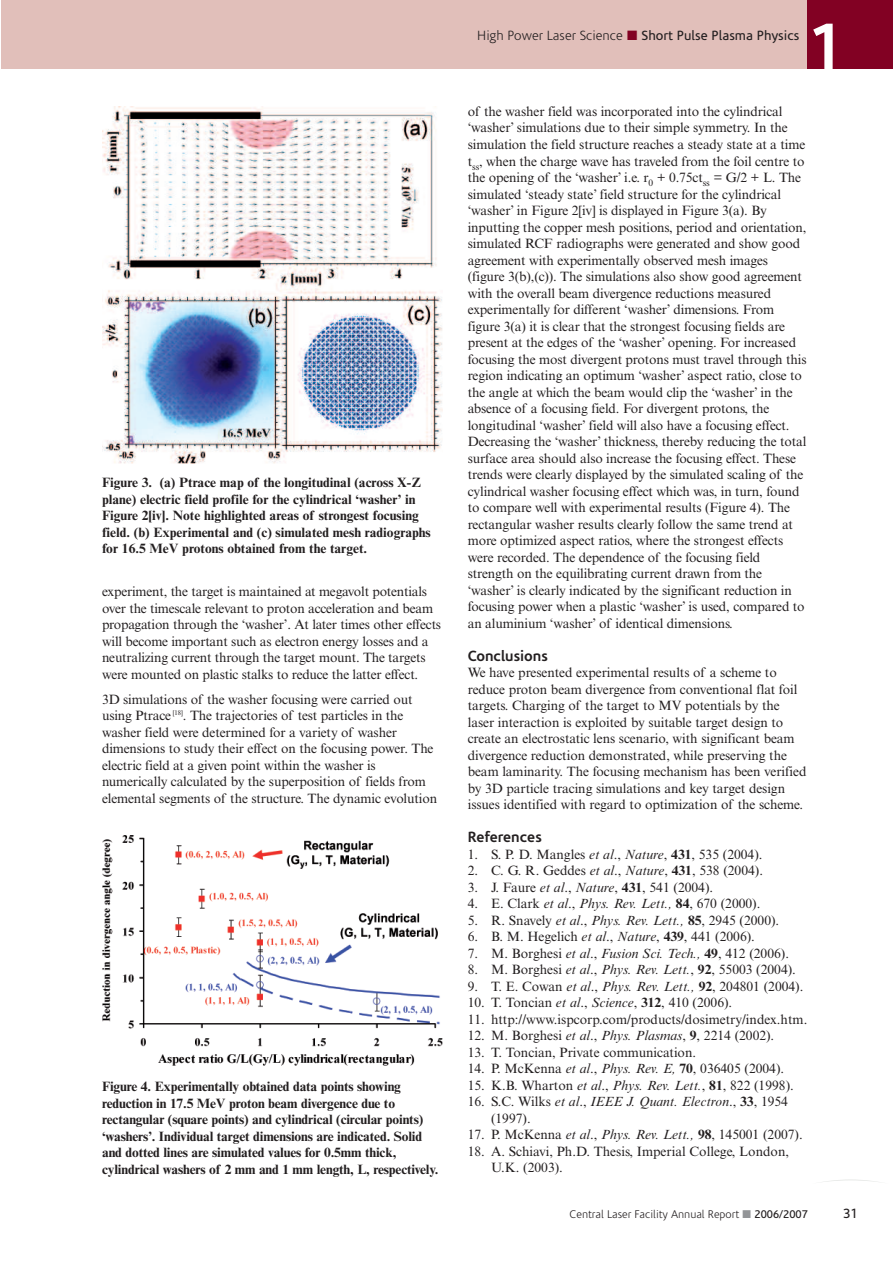
<style>
.page{position:relative;width:893px;height:1263px;background:#fff}
.page>*{position:absolute;margin:0;border:0;box-sizing:border-box;transform-origin:0 0}
.t1{font:700 66px "Corisande";color:#fff}
.t2{font:700 15px "Corisande";color:#231f20}
.t3{font:13.5px/16.5px "Times NRMT";letter-spacing:-.01em;color:#231f20}
.t4{font:700 13.5px/16.5px "Times NRMT";letter-spacing:-.01em;color:#231f20}
.t5{font:13.5px "Corisande";color:#231f20}
.t6{font:300 11.25px "Corisande";color:#231f20}
.s1{font-weight:300}
.s2{color:#820123}
.s3{font-style:italic}
.s4{font-weight:700}
.s5{color:#939598}
.s6{font-weight:400}
</style>
<div class="page">
<div style="left:2px;top:0;width:806px;height:68px;background:#e1bfba"></div>
<div style="left:808px;top:0;width:85px;height:68px;background:#820123"></div>
<svg style="left:824px;top:1179px;width:53px;height:3px"></svg>
<img style="left:102px;top:106px;width:340px;height:358px">
<img style="left:102px;top:835px;width:340px;height:231px">
<p class="t4" style="left:102px;top:476px;width:330px">Figure 3. (a) Ptrace map of the longitudinal (across X-Z plane) electric field profile for the cylindrical ‘washer’ in Figure 2[iv]. Note highlighted areas of strongest focusing field. (b) Experimental and (c) simulated mesh radiographs for 16.5 MeV protons obtained from the target.</p>
<p class="t3" style="left:102px;top:585px;width:341px">experiment, the target is maintained at megavolt potentials over the timescale relevant to proton acceleration and beam propagation through the ‘washer’. At later times other effects will become important such as electron energy losses and a neutralizing current through the target mount. The targets were mounted on plastic stalks to reduce the latter effect.</p>
<p class="t3" style="left:102px;top:692px;width:337px">3D simulations of the washer focusing were carried out using Ptrace <sup>[18]</sup>. The trajectories of test particles in the washer field were determined for a variety of washer dimensions to study their effect on the focusing power. The electric field at a given point within the washer is numerically calculated by the superposition of fields from elemental segments of the structure. The dynamic evolution</p>
<p class="t4" style="left:102px;top:1080px;width:338px">Figure 4. Experimentally obtained data points showing reduction in 17.5 MeV proton beam divergence due to rectangular (square points) and cylindrical (circular points) ‘washers’. Individual target dimensions are indicated. Solid and dotted lines are simulated values for 0.5mm thick, cylindrical washers of 2 mm and 1 mm length, L, respectively.</p>
<p class="t5" style="left:477px;top:30px;width:324px"><span class="s1">High Power Laser Science</span> <span class="s2">■</span> Short Pulse Plasma Physics</p>
<h1 class="t1" style="left:808px;top:21px;width:38px">1</h1>
<p class="t3" style="left:468px;top:105px;width:340px">of the washer field was incorporated into the cylindrical ‘washer’ simulations due to their simple symmetry. In the simulation the field structure reaches a steady state at a time t<sub>ss</sub>, when the charge wave has traveled from the foil centre to the opening of the ‘washer’ i.e. r<sub>0</sub> + 0.75ct<sub>ss</sub> = G/2 + L. The simulated ‘steady state’ field structure for the cylindrical ‘washer’ in Figure 2[iv] is displayed in Figure 3(a). By inputting the copper mesh positions, period and orientation, simulated RCF radiographs were generated and show good agreement with experimentally observed mesh images (figure 3(b),(c)). The simulations also show good agreement with the overall beam divergence reductions measured experimentally for different ‘washer’ dimensions. From figure 3(a) it is clear that the strongest focusing fields are present at the edges of the ‘washer’ opening. For increased focusing the most divergent protons must travel through this region indicating an optimum ‘washer’ aspect ratio, close to the angle at which the beam would clip the ‘washer’ in the absence of a focusing field. For divergent protons, the longitudinal ‘washer’ field will also have a focusing effect.<br>Decreasing the ‘washer’ thickness, thereby reducing the total surface area should also increase the focusing effect. These trends were clearly displayed by the simulated scaling of the cylindrical washer focusing effect which was, in turn, found to compare well with experimental results (Figure 4). The rectangular washer results clearly follow the same trend at more optimized aspect ratios, where the strongest effects were recorded. The dependence of the focusing field strength on the equilibrating current drawn from the ‘washer’ is clearly indicated by the significant reduction in focusing power when a plastic ‘washer’ is used, compared to an aluminium ‘washer’ of identical dimensions.</p>
<p class="t2" style="left:468px;top:649px;width:82px">Conclusions</p>
<p class="t3" style="left:468px;top:666px;width:340px">We have presented experimental results of a scheme to reduce proton beam divergence from conventional flat foil targets. Charging of the target to MV potentials by the laser interaction is exploited by suitable target design to create an electrostatic lens scenario, with significant beam divergence reduction demonstrated, while preserving the beam laminarity. The focusing mechanism has been verified by 3D particle tracing simulations and key target design issues identified with regard to optimization of the scheme.</p>
<p class="t2" style="left:468px;top:831px;width:76px">References</p>
<p class="t3" style="left:468px;top:847px;width:296px">1. S. P. D. Mangles <span class="s3">et al</span>., <span class="s3">Nature</span>, <span class="s4">431</span>, 535 (2004).</p>
<p class="t3" style="left:468px;top:864px;width:297px">2. C. G. R. Geddes <span class="s3">et al</span>., <span class="s3">Nature</span>, <span class="s4">431</span>, 538 (2004).</p>
<p class="t3" style="left:468px;top:880px;width:247px">3. J. Faure <span class="s3">et al</span>., <span class="s3">Nature</span>, <span class="s4">431</span>, 541 (2004).</p>
<p class="t3" style="left:468px;top:897px;width:294px">4. E. Clark <span class="s3">et al</span>., <span class="s3">Phys. Rev. Lett.,</span> <span class="s4">84</span>, 670 (2000).</p>
<p class="t3" style="left:468px;top:913px;width:313px">5. R. Snavely <span class="s3">et al</span>., <span class="s3">Phys. Rev. Lett.,</span> <span class="s4">85</span>, 2945 (2000).</p>
<p class="t3" style="left:468px;top:930px;width:289px">6. B. M. Hegelich <span class="s3">et al</span>., <span class="s3">Nature</span>, <span class="s4">439</span>, 441 (2006).</p>
<p class="t3" style="left:468px;top:946px;width:323px">7. M. Borghesi <span class="s3">et al</span>., <span class="s3">Fusion Sci. Tech.,</span> <span class="s4">49</span>, 412 (2006).</p>
<p class="t3" style="left:468px;top:963px;width:330px">8. M. Borghesi <span class="s3">et al</span>., <span class="s3">Phys. Rev. Lett.</span>, <span class="s4">92</span>, 55003 (2004).</p>
<p class="t3" style="left:468px;top:979px;width:337px">9. T. E. Cowan <span class="s3">et al</span>., <span class="s3">Phys. Rev. Lett.,</span> <span class="s4">92</span>, 204801 (2004).</p>
<p class="t3" style="left:468px;top:996px;width:266px">10. T. Toncian <span class="s3">et al</span>., <span class="s3">Science</span>, <span class="s4">312</span>, 410 (2006).</p>
<p class="t3" style="left:468px;top:1012px;width:341px">11. http://www.ispcorp.com/products/dosimetry/index.htm.</p>
<p class="t3" style="left:468px;top:1029px;width:308px">12. M. Borghesi <span class="s3">et al</span>., <span class="s3">Phys. Plasmas</span>, <span class="s4">9</span>, 2214 (2002).</p>
<p class="t3" style="left:468px;top:1045px;width:230px">13. T. Toncian, Private communication.</p>
<p class="t3" style="left:468px;top:1062px;width:318px">14. P. McKenna <span class="s3">et al</span>., <span class="s3">Phys. Rev. E,</span> <span class="s4">70</span>, 036405 (2004).</p>
<p class="t3" style="left:468px;top:1078px;width:328px">15. K.B. Wharton <span class="s3">et al</span>., <span class="s3">Phys. Rev. Lett.</span>, <span class="s4">81</span>, 822 (1998).</p>
<p class="t3" style="left:491px;top:1095px;width:299px;text-indent:-23px">16. S.C. Wilks <span class="s3">et al</span>., <span class="s3">IEEE J. Quant. Electron</span>., <span class="s4">33</span>, 1954 (1997).</p>
<p class="t3" style="left:468px;top:1128px;width:336px">17. P. McKenna <span class="s3">et al</span>., <span class="s3">Phys. Rev. Lett.,</span> <span class="s4">98</span>, 145001 (2007).</p>
<p class="t3" style="left:491px;top:1144px;width:300px;text-indent:-23px">18. A. Schiavi, Ph.D. Thesis, Imperial College, London,<br>U.K. (2003).</p>
<p class="t6" style="left:570px;top:1210px;width:240px">Central Laser Facility Annual Report <span class="s5">■</span> <span class="s6">2006/2007</span></p>
<p class="t5" style="left:843px;top:1208px;width:16px">31</p>
</div>
